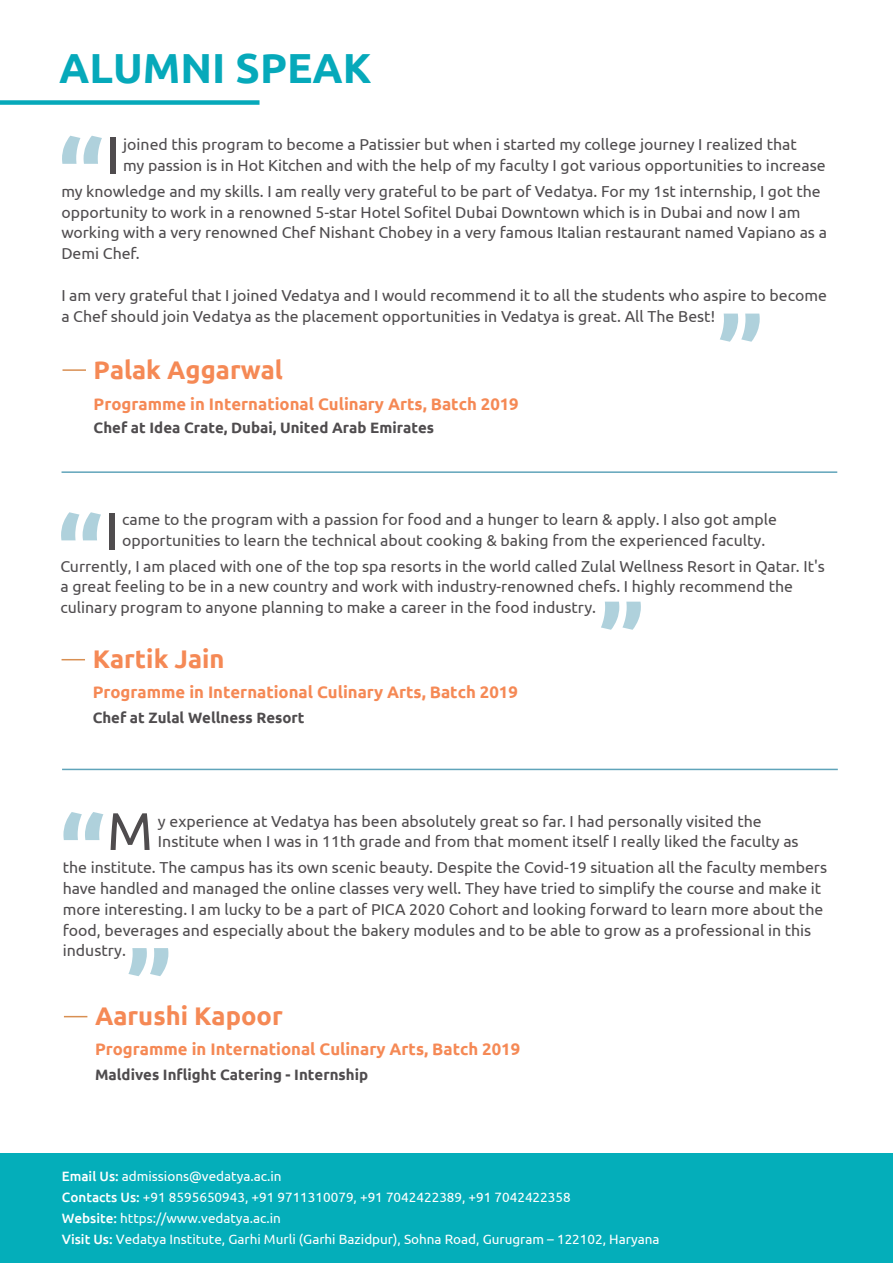
<style>
.page{position:relative;width:893px;height:1263px;background:#fff}
.page>*{position:absolute;margin:0;border:0;box-sizing:border-box;transform-origin:0 0}
.t1{font:700 100.2px "Ubuntu";color:#60a4ba}
.t2{font:52.8px "Ubuntu";color:#4f4c4e}
.t3{font:700 42px "Ubuntu";color:#06a9ba}
.t4{font:700 25.5px "Ubuntu";color:#f58955}
.t5{font:700 16.65px "Ubuntu";color:#f58955}
.t6{font:15.9px/20.9px "Ubuntu";color:#4f4c4e}
.t7{font:700 15px "Ubuntu";color:#4f4c4e}
.t8{font:13.5px/21px "Ubuntu";color:#fff}
.s1{font-weight:500}
</style>
<div class="page">
<hr style="left:62px;top:471px;width:775px;height:2px;background:#60a4ba">
<hr style="left:63px;top:369px;width:23px;height:2px;background:#d88f52">
<hr style="left:62px;top:769px;width:776px;height:1px;background:#60a4ba">
<svg style="left:62px;top:659px;width:23px;height:1px"></svg>
<svg style="left:64px;top:1016px;width:23px;height:1px"></svg>
<div style="left:0;top:100px;width:260px;height:5px;background:#06a9ba"></div>
<div style="left:1px;top:1153px;width:892px;height:110px;background:#04aeba"></div>
<h3 class="t3" style="left:59px;top:50px;width:314px">ALUMNI SPEAK</h3>
<h1 class="t1" style="left:58px;top:135px;width:47px">“</h1>
<h2 class="t2" style="left:106px;top:132px;width:16px">I</h2>
<p class="t6" style="left:123px;top:135px;width:704px">joined this program to become a Patissier but when i started my college journey I realized that<br>my passion is in Hot Kitchen and with the help of my faculty I got various opportunities to increase</p>
<p class="t6" style="left:61px;top:180px;width:767px">my knowledge and my skills. I am really very grateful to be part of Vedatya. For my 1st internship, I got the opportunity to work in a renowned 5-star Hotel Sofitel Dubai Downtown which is in Dubai and now I am working with a very renowned Chef Nishant Chobey in a very famous Italian restaurant named Vapiano as a Demi Chef.</p>
<p class="t6" style="left:61px;top:284px;width:767px">I am very grateful that I joined Vedatya and I would recommend it to all the students who aspire to become a Chef should join Vedatya as the placement opportunities in Vedatya is great. All The Best!</p>
<h3 class="t4" style="left:94px;top:358px;width:191px">Palak Aggarwal</h3>
<p class="t5" style="left:94px;top:396px;width:427px">Programme in International Culinary Arts, Batch 2019</p>
<p class="t7" style="left:94px;top:421px;width:342px">Chef at Idea Crate, Dubai, United Arab Emirates</p>
<h1 class="t1" style="left:718px;top:251px;width:47px">„</h1>
<h1 class="t1" style="left:57px;top:511px;width:47px">“</h1>
<h2 class="t2" style="left:105px;top:509px;width:16px">I</h2>
<p class="t6" style="left:122px;top:509px;width:656px">came to the program with a passion for food and a hunger to learn &amp; apply. I also got ample opportunities to learn the technical about cooking &amp; baking from the experienced faculty.</p>
<p class="t6" style="left:60px;top:555px;width:766px">Currently, I am placed with one of the top spa resorts in the world called Zulal Wellness Resort in Qatar. It's a great feeling to be in a new country and work with industry-renowned chefs. I highly recommend the culinary program to anyone planning to make a career in the food industry.</p>
<h3 class="t4" style="left:93px;top:648px;width:133px">Kartik Jain</h3>
<p class="t5" style="left:93px;top:685px;width:427px">Programme in International Culinary Arts, Batch 2019</p>
<p class="t7" style="left:93px;top:711px;width:213px">Chef at Zulal Wellness Resort</p>
<h1 class="t1" style="left:599px;top:539px;width:47px">„</h1>
<h1 class="t1" style="left:59px;top:811px;width:47px">“</h1>
<h2 class="t2" style="left:107px;top:809px;width:48px">M</h2>
<p class="t6" style="left:158px;top:810px;width:642px">y experience at Vedatya has been absolutely great so far. I had personally visited the<br>Institute when I was in 11th grade and from that moment itself I really liked the faculty as</p>
<p class="t6" style="left:63px;top:856px;width:766px">the institute. The campus has its own scenic beauty. Despite the Covid-19 situation all the faculty members have handled and managed the online classes very well. They have tried to simplify the course and make it more interesting. I am lucky to be a part of PICA 2020 Cohort and looking forward to learn more about the food, beverages and especially about the bakery modules and to be able to grow as a professional in this industry.</p>
<h1 class="t1" style="left:127px;top:885px;width:47px">„</h1>
<h3 class="t4" style="left:95px;top:1005px;width:189px">Aarushi Kapoor</h3>
<p class="t5" style="left:95px;top:1041px;width:427px">Programme in International Culinary Arts, Batch 2019</p>
<p class="t7" style="left:95px;top:1065px;width:275px">Maldives Inflight Catering - Internship</p>
<p class="t8" style="left:62px;top:1165px;width:599px"><span class="s1">Email Us:</span> admissions@vedatya.ac.in<br><span class="s1">Contacts Us:</span> +91 8595650943, +91 9711310079, +91 7042422389, +91 7042422358<br><span class="s1">Website:</span> https://www.vedatya.ac.in<br><span class="s1">Visit Us:</span> Vedatya Institute, Garhi Murli (Garhi Bazidpur), Sohna Road, Gurugram – 122102, Haryana</p>
</div>
